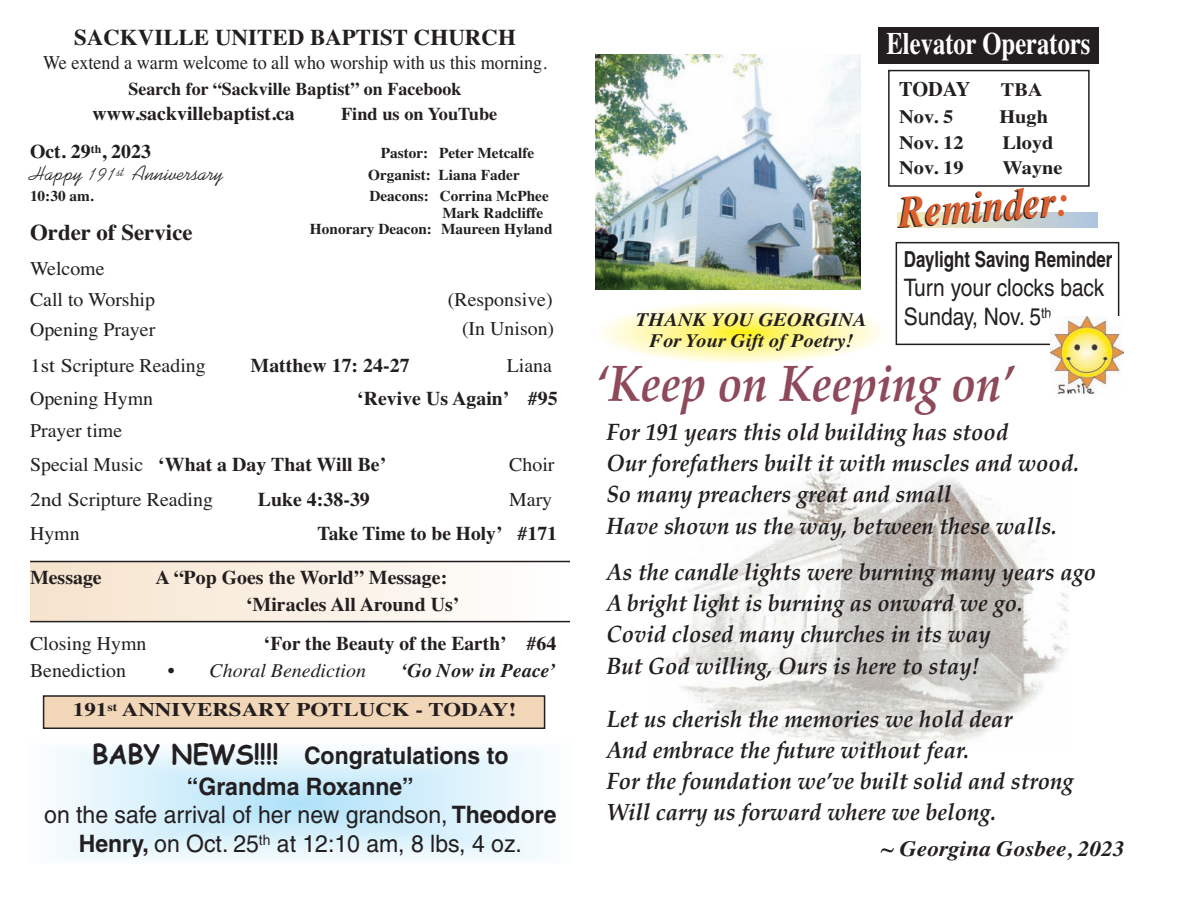
<style>
.page{position:relative;width:1188px;height:918px;background:#fff}
.page>*{position:absolute;margin:0;border:0;box-sizing:border-box;transform-origin:0 0}
.t1{font:italic 700 51.45px "Palatino";color:#8e495a;scale:.88 1}
.t2{font:italic 700 44.4px "Times";color:#231f20;scale:.87 1}
.t3{font:700 31.2px "Times";color:#fff;scale:.79 1}
.t4{font:24.15px/29px "Helvetica";color:#231f20;scale:.87 1}
.t5{font:24px/29.4px "Helvetica";color:#231f20;text-align:center;scale:.96 1}
.t6{font:italic 700 23.7px/31.3px "Palatino";color:#231f20;scale:.94 1}
.t7{font:700 22.5px "Times";color:#231f20}
.t8{font:700 22.05px "Helvetica";color:#231f20;scale:.77 1}
.t9{font:italic 700 21.9px "Times";color:#231f20;scale:1.07 1}
.t10{font:21px "Kaufmann";color:#231f20}
.t11{font:700 20.7px "Times";letter-spacing:-.01em;color:#231f20}
.t12{font:700 19.5px/27px "Times";color:#231f20}
.t13{font:19.5px/31.5px "Times";color:#231f20}
.t14{font:19.5px "Times";color:#231f20;scale:.93 1}
.t15{font:19.5px "Times";color:#231f20;scale:1.11 1}
.t16{font:italic 19.5px "Times";color:#231f20}
.t17{font:italic 700 19.5px "Times";color:#231f20}
.t18{font:700 19.2px "Times";color:#231f20;scale:1.19 1}
.t19{font:italic 700 19.05px/21px "Times";color:#231f20;text-align:center;scale:1.07 1}
.t20{font:700 18.9px "Times";color:#231f20;scale:1.08 1}
.t21{font:700 18px "Times";color:#231f20}
.t22{font:700 15px/16.5px "Times";color:#231f20}
.s1{font-weight:700}
.s2{font-style:normal}
.s3{font-family:"Comic Sans MS";font-weight:700;font-size:27px}
.s4{color:#dc5f2d}
</style>
<div class="page">
<svg style="left:30px;top:562px;width:531px;height:59px"></svg>
<hr style="left:30px;top:621px;width:540px;height:1px;background:#231f20">
<hr style="left:30px;top:561px;width:540px;height:1px;background:#231f20">
<div style="left:44px;top:696px;width:501px;height:32px;background:#f2d6b8"></div>
<div style="left:43px;top:695px;width:502px;height:34px;border:2px solid #231f20"></div>
<div style="left:888px;top:70px;width:202px;height:117px;border:2px solid #231f20"></div>
<div style="left:879px;top:28px;width:220px;height:36px;background:#231f20"></div>
<div style="left:897px;top:212px;width:201px;height:16px;background:linear-gradient(to right,#faebb5,#aec4e1)"></div>
<div style="left:896px;top:242px;width:223px;height:103px;border:2px solid #231f20"></div>
<img style="left:1051px;top:316px;width:72px;height:78px">
<img style="left:665px;top:468px;width:404px;height:280px">
<svg style="left:596px;top:302px;width:292px;height:61px;background:#fff9b5"></svg>
<svg style="left:56px;top:749px;width:487px;height:110px"></svg>
<img style="left:596px;top:54px;width:265px;height:236px">
<p class="t7" style="left:74px;top:25px;width:443px">SACKVILLE UNITED BAPTIST CHURCH</p>
<p class="t14" style="left:43px;top:51px;width:543px">We extend a warm welcome to all who worship with us this morning.</p>
<p class="t21" style="left:129px;top:78px;width:334px">Search for “Sackville Baptist” on Facebook</p>
<p class="t12" style="left:93px;top:100px;width:204px">www.sackvillebaptist.ca</p>
<p class="t21" style="left:341px;top:104px;width:158px">Find us on YouTube</p>
<p class="t12" style="left:30px;top:138px;width:123px">Oct. 29<sup>th</sup>, 2023</p>
<p class="t22" style="left:381px;top:145px;width:155px">Pastor: Peter Metcalfe</p>
<p class="t10" style="left:30px;top:165px;width:195px">Happy 191<sup>st</sup> Anniversary</p>
<p class="t22" style="left:368px;top:167px;width:153px">Organist: Liana Fader</p>
<p class="t22" style="left:30px;top:188px;width:65px">10:30 am.</p>
<p class="t22" style="left:442px;top:188px;width:108px;text-indent:-73px">Deacons: Corrina McPhee<br>Mark Radcliffe</p>
<p class="t7" style="left:30px;top:220px;width:164px">Order of Service</p>
<p class="t22" style="left:310px;top:221px;width:244px">Honorary Deacon: Maureen Hyland</p>
<p class="t13" style="left:30px;top:253px;width:127px">Welcome<br>Call to Worship</p>
<p class="t13" style="left:448px;top:284px;width:106px">(Responsive)</p>
<p class="t13" style="left:30px;top:314px;width:127px">Opening Prayer</p>
<p class="t13" style="left:462px;top:313px;width:94px">(In Unison)</p>
<p class="t15" style="left:30px;top:354px;width:160px">1st Scripture Reading</p>
<p class="t12" style="left:251px;top:352px;width:161px">Matthew 17: 24-27</p>
<p class="t13" style="left:507px;top:350px;width:47px">Liana</p>
<p class="t13" style="left:30px;top:383px;width:125px">Opening Hymn</p>
<p class="t12" style="left:357px;top:385px;width:202px">‘Revive Us Again’ #95</p>
<p class="t13" style="left:30px;top:413px;width:358px;line-height:34.5px">Prayer time<br>Special Music <span class="s1">‘What a Day That Will Be’</span></p>
<p class="t13" style="left:509px;top:449px;width:47px">Choir</p>
<p class="t15" style="left:30px;top:488px;width:166px">2nd Scripture Reading</p>
<p class="t12" style="left:258px;top:486px;width:114px">Luke 4:38-39</p>
<p class="t13" style="left:509px;top:484px;width:45px">Mary</p>
<p class="t13" style="left:30px;top:518px;width:51px">Hymn</p>
<p class="t12" style="left:318px;top:520px;width:241px">Take Time to be Holy’ #171</p>
<p class="t12" style="left:30px;top:564px;width:73px">Message</p>
<p class="t12" style="left:246px;top:564px;width:215px;text-indent:-91px">A “Pop Goes the World” Message: ‘Miracles All Around Us’</p>
<p class="t13" style="left:30px;top:628px;width:118px">Closing Hymn</p>
<p class="t12" style="left:264px;top:630px;width:294px">‘For the Beauty of the Earth’ #64</p>
<p class="t13" style="left:30px;top:655px;width:98px">Benediction</p>
<p class="t16" style="left:168px;top:659px;width:200px"><span class="s2">•</span> Choral Benediction</p>
<p class="t17" style="left:401px;top:659px;width:157px">‘Go Now in Peace’</p>
<p class="t18" style="left:73px;top:699px;width:374px">191<sup>st</sup> ANNIVERSARY POTLUCK - TODAY!</p>
<p class="t5" style="left:44px;top:743px;width:535px"><span class="s3">BABY NEWS!!!!</span> <span class="s1">Congratulations to “Grandma Roxanne”<br></span>on the safe arrival of her new grandson, <span class="s1">Theodore Henry,</span> on Oct. 25<sup>th</sup> at 12:10 am, 8 lbs, 4 oz.</p>
<h3 class="t3" style="left:887px;top:25px;width:260px">Elevator Operators</h3>
<p class="t11" style="left:899px;top:77px;width:73px">TODAY</p>
<p class="t20" style="left:1001px;top:79px;width:40px">TBA</p>
<p class="t20" style="left:899px;top:106px;width:52px">Nov. 5</p>
<p class="t20" style="left:999px;top:106px;width:47px">Hugh</p>
<p class="t20" style="left:899px;top:131px;width:61px">Nov. 12</p>
<p class="t20" style="left:1003px;top:131px;width:49px">Lloyd</p>
<p class="t20" style="left:899px;top:157px;width:61px">Nov. 19</p>
<p class="t20" style="left:1003px;top:157px;width:57px">Wayne</p>
<h2 class="t2" style="left:896px;top:187px;width:198px;rotate:-4deg">Reminder<span class="s4">:</span></h2>
<p class="t8" style="left:904px;top:251px;width:272px">Daylight Saving Reminder</p>
<p class="t4" style="left:904px;top:275px;width:232px">Turn your clocks back<br>Sunday, Nov. 5<sup>th</sup></p>
<h1 class="t1" style="left:596px;top:353px;width:477px">‘Keep on Keeping on’</h1>
<p class="t6" style="left:607px;top:416px;width:504px">For 191 years this old building has stood<br>Our forefathers built it with muscles and wood.<br>So many preachers great and small<br>Have shown us the way, between these walls.</p>
<p class="t6" style="left:607px;top:556px;width:522px">As the candle lights were burning many years ago A bright light is burning as onward we go.<br>Covid closed many churches in its way<br>But God willing, Ours is here to stay!</p>
<p class="t6" style="left:607px;top:703px;width:498px">Let us cherish the memories we hold dear<br>And embrace the future without fear.<br>For the foundation we’ve built solid and strong Will carry us forward where we belong.</p>
<p class="t9" style="left:881px;top:836px;width:229px">~ Georgina Gosbee, 2023</p>
<p class="t19" style="left:636px;top:309px;width:217px">THANK YOU GEORGINA<br>For Your Gift of Poetry!</p>
</div>
